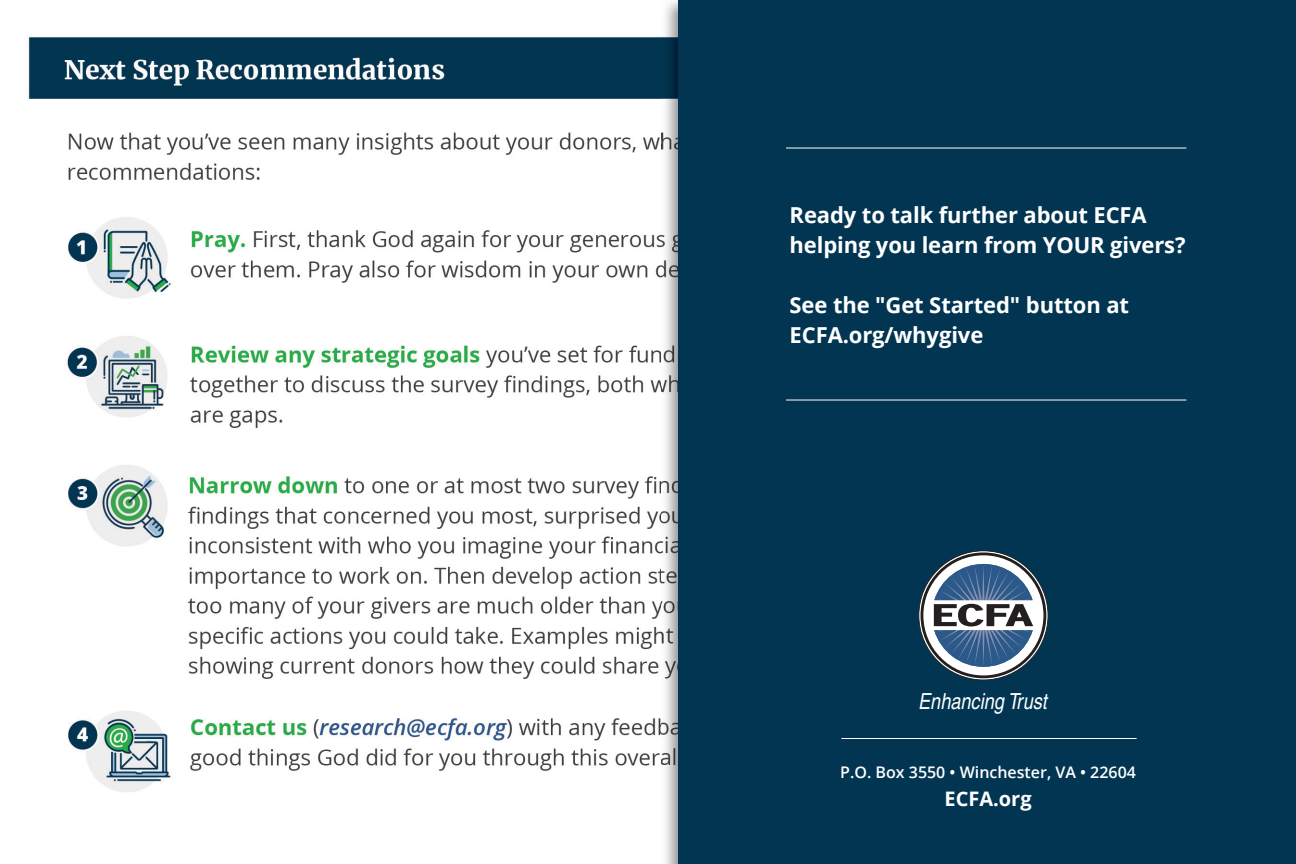
<style>
.page{position:relative;width:1296px;height:864px;background:#fff}
.page>*{position:absolute;margin:0;border:0;box-sizing:border-box;transform-origin:0 0}
.t1{font:italic condensed 22.2px "Helvetica LT";color:#fff}
.t2{font:700 22px/30px "Open Sans";letter-spacing:-.005em;color:#fff}
.t3{font:700 20px "Open Sans";color:#fff}
.t4{font:600 16px "Open Sans";color:#fff}
</style>
<div class="page">
<img style="left:28px;top:37px;width:634px;height:755px">
<img style="left:662px;top:0;width:16px;height:864px">
<div style="left:678px;top:0;width:618px;height:864px;background:#023552"></div>
<hr style="left:786px;top:148px;width:400px;height:1px;background:#fff">
<hr style="left:786px;top:400px;width:400px;height:1px;background:#fff">
<hr style="left:841px;top:738px;width:296px;height:1px;background:#fff">
<svg style="left:918px;top:550px;width:130px;height:130px"></svg>
<p class="t2" style="left:790px;top:200px;width:397px">Ready to talk further about ECFA helping you learn from YOUR givers?</p>
<p class="t2" style="left:790px;top:290px;width:341px">See the "Get Started" button at<br>ECFA.org/whygive</p>
<p class="t1" style="left:918px;top:688px;width:130px">Enhancing Trust</p>
<p class="t4" style="left:840px;top:761px;width:297px">P.O. Box 3550 • Winchester, VA • 22604</p>
<p class="t3" style="left:944px;top:784px;width:89px">ECFA.org</p>
</div>
